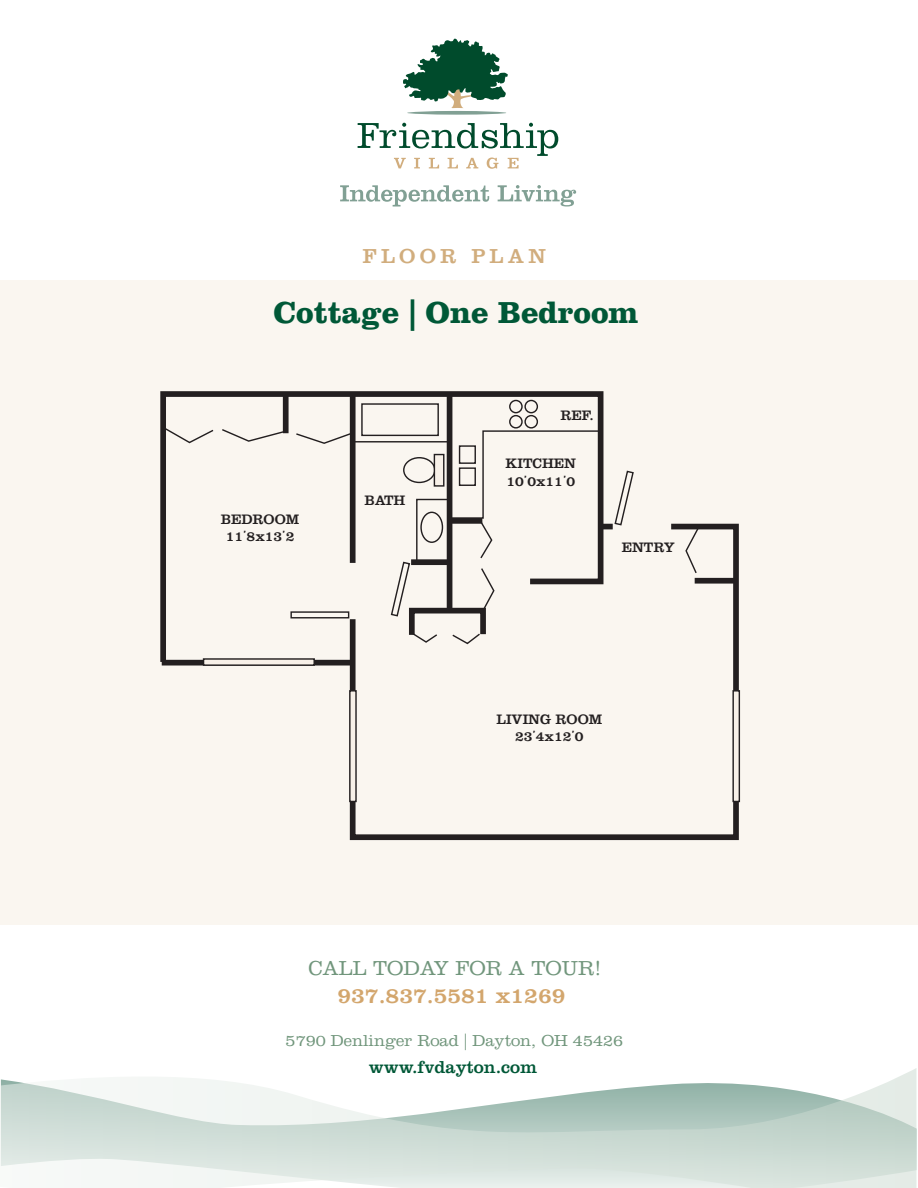
<style>
.page{position:relative;width:918px;height:1188px;background:#fff}
.page>*{position:absolute;margin:0;border:0;box-sizing:border-box;transform-origin:0 0}
.t1{font:700 31.5px "Clarendon";color:#005837}
.t2{font:22.5px "Clarendon";color:#d3a66d}
.t3{font:300 21px "Clarendon";color:#71967c}
.t4{font:21px "Clarendon";letter-spacing:.2em;color:#d1ad7d}
.t5{font:18px "Clarendon";color:#005837}
.t6{font:300 16.5px "Clarendon";color:#71967c}
.t7{font:14.25px/17.1px "Clarendon";color:#231f20;text-align:center}
.s1{font-family:"DIN Alternate";font-weight:700}
</style>
<div class="page">
<div style="left:0;top:280px;width:918px;height:645px;background:#faf6f0"></div>
<svg style="left:1px;top:1068px;width:915px;height:120px"></svg>
<svg style="left:358px;top:123px;width:200px;height:46px"></svg>
<svg style="left:403px;top:38px;width:105px;height:70px"></svg>
<svg style="left:407px;top:111px;width:99px;height:4px"></svg>
<svg style="left:340px;top:185px;width:149px;height:22px"></svg>
<svg style="left:498px;top:185px;width:78px;height:22px"></svg>
<svg style="left:615px;top:470px;width:19px;height:51px"></svg>
<svg style="left:349px;top:521px;width:392px;height:320px"></svg>
<svg style="left:160px;top:391px;width:446px;height:277px"></svg>
<div style="left:162px;top:660px;width:191px;height:6px;background:#231f20"></div>
<div style="left:283px;top:394px;width:6px;height:39px;background:#231f20"></div>
<div style="left:350px;top:394px;width:6px;height:169px;background:#231f20"></div>
<div style="left:447px;top:394px;width:5px;height:216px;background:#231f20"></div>
<div style="left:695px;top:578px;width:40px;height:6px;background:#231f20"></div>
<div style="left:601px;top:524px;width:12px;height:5px;background:#231f20"></div>
<hr style="left:353px;top:441px;width:95px;height:1px;background:#231f20">
<div style="left:361px;top:403px;width:78px;height:33px;border:1px solid #231f20"></div>
<svg style="left:295px;top:431px;width:55px;height:14px"></svg>
<svg style="left:163px;top:426px;width:122px;height:18px"></svg>
<svg style="left:390px;top:430px;width:211px;height:215px"></svg>
<div style="left:420px;top:512px;width:23px;height:31px;border:1px solid #231f20;border-radius:50%"></div>
<svg style="left:685px;top:526px;width:15px;height:49px"></svg>
<div style="left:203px;top:658px;width:112px;height:8px;background:#f7f0e8;border:1px solid #231f20"></div>
<div style="left:349px;top:690px;width:8px;height:112px;background:#f7f0e8;border:1px solid #231f20"></div>
<div style="left:732px;top:690px;width:8px;height:112px;background:#f7f0e8;border:1px solid #231f20"></div>
<h3 class="t4" style="left:363px;top:243px;width:185px">FLOOR PLAN</h3>
<h1 class="t1" style="left:273px;top:293px;width:366px">Cottage | One Bedroom</h1>
<p class="t7" style="left:560px;top:407px;width:35px">REF.</p>
<p class="t7" style="left:221px;top:511px;width:80px">BEDROOM<br>11<span class="s1">’</span>8x13<span class="s1">’</span>2</p>
<p class="t7" style="left:365px;top:492px;width:42px">BATH</p>
<p class="t7" style="left:506px;top:455px;width:72px;text-align:left">KITCHEN<br>10<span class="s1">’</span>0x11<span class="s1">’</span>0</p>
<p class="t7" style="left:622px;top:539px;width:55px">ENTRY</p>
<p class="t7" style="left:497px;top:711px;width:107px">LIVING ROOM<br>23<span class="s1">’</span>4x12<span class="s1">’</span>0</p>
<h3 class="t3" style="left:309px;top:956px;width:294px">CALL TODAY FOR A TOUR!</h3>
<h2 class="t2" style="left:337px;top:982px;width:230px">937.837.5581 x1269</h2>
<p class="t6" style="left:286px;top:1031px;width:339px">5790 Denlinger Road | Dayton, OH 45426</p>
<p class="t5" style="left:369px;top:1056px;width:170px">www.fvdayton.com</p>
</div>
